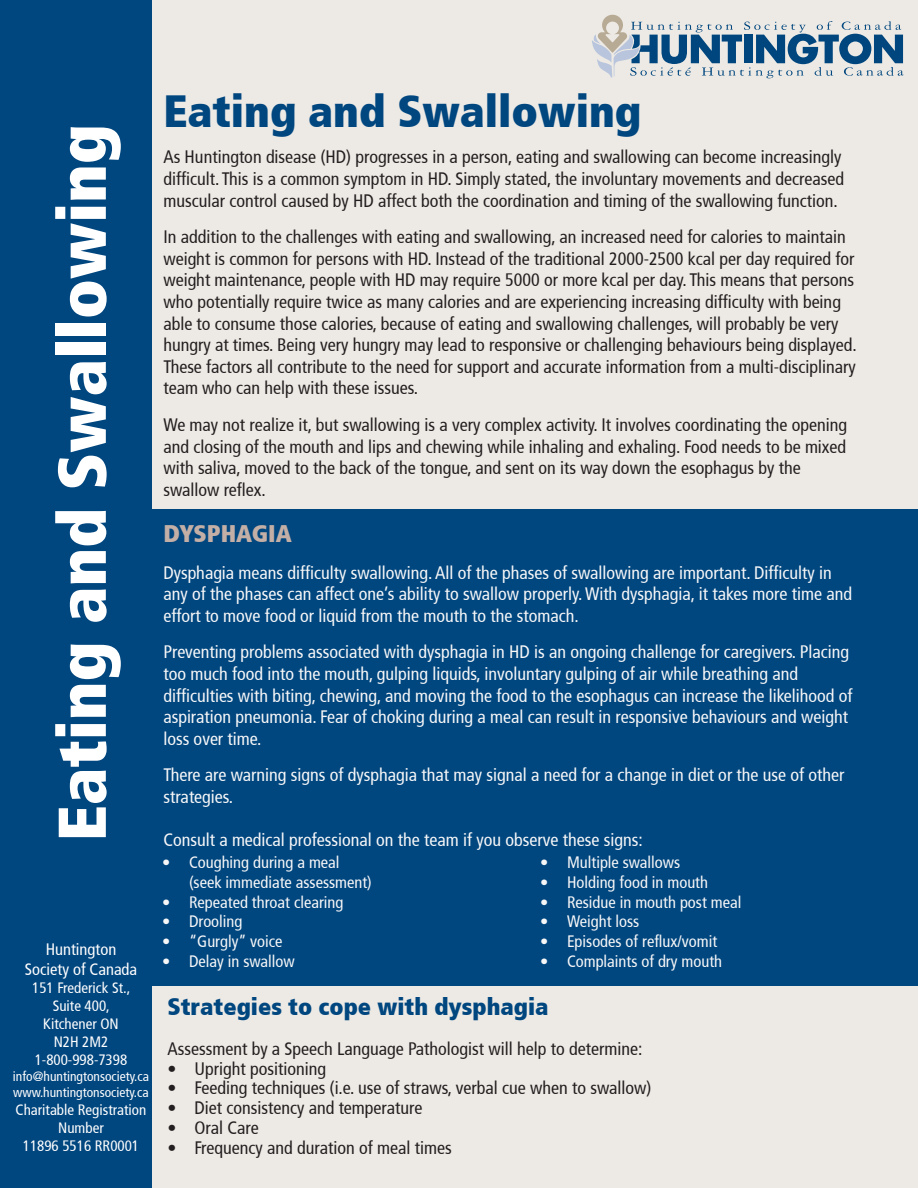
<style>
.page{position:relative;width:918px;height:1188px;background:#edeae5}
.page>*{position:absolute;margin:0;border:0;box-sizing:border-box;transform-origin:0 0}
.t1{font:900 condensed 67.5px "Frutiger";color:#fff}
.t2{font:900 condensed 45px "Frutiger";color:#00467f}
.t3{font:900 condensed 24px "Frutiger";color:#00467f}
.t4{font:900 condensed 24px "Frutiger";color:#c4afa6}
.t5{font:condensed 18px/21.6px "Frutiger";color:#231f20}
.t6{font:condensed 18px/21.6px "Frutiger";color:#f7f7f8}
.t7{font:condensed 16.5px/19.8px "Frutiger";color:#f7f7f8}
.t8{font:condensed 16.5px "Frutiger";color:#fff}
.t9{font:condensed 15px "Frutiger";color:#fff}
.t10{font:condensed 13.5px "Frutiger";color:#fff}
</style>
<div class="page">
<div style="left:0;top:0;width:151px;height:1188px;background:#00467f"></div>
<svg style="left:592px;top:15px;width:312px;height:63px"></svg>
<div style="left:144px;top:509px;width:774px;height:477px;background:#00467f"></div>
<p class="t1" style="left:41px;top:841px;width:719px;rotate:-90deg">Eating and Swallowing</p>
<p class="t8" style="left:46px;top:940px;width:72px">Huntington</p>
<p class="t8" style="left:25px;top:959px;width:114px">Society of Canada</p>
<p class="t9" style="left:32px;top:979px;width:100px">151 Frederick St.,</p>
<p class="t9" style="left:53px;top:997px;width:59px">Suite 400,</p>
<p class="t9" style="left:43px;top:1015px;width:77px">Kitchener ON</p>
<p class="t9" style="left:54px;top:1033px;width:56px">N2H 2M2</p>
<p class="t9" style="left:35px;top:1051px;width:94px">1-800-998-7398</p>
<p class="t10" style="left:13px;top:1068px;width:138px">info@huntingtonsociety.ca</p>
<p class="t10" style="left:13px;top:1085px;width:137px">www.huntingtonsociety.ca</p>
<p class="t9" style="left:16px;top:1101px;width:132px">Charitable Registration</p>
<p class="t9" style="left:58px;top:1119px;width:47px">Number</p>
<p class="t9" style="left:23px;top:1137px;width:118px">11896 5516 RR0001</p>
<p class="t2" style="left:163px;top:84px;width:480px">Eating and Swallowing</p>
<p class="t5" style="left:163px;top:147px;width:680px">As Huntington disease (HD) progresses in a person, eating and swallowing can become increasingly</p>
<p class="t5" style="left:163px;top:168px;width:682px">difficult. This is a common symptom in HD. Simply stated, the involuntary movements and decreased</p>
<p class="t5" style="left:163px;top:190px;width:676px">muscular control caused by HD affect both the coordination and timing of the swallowing function.</p>
<p class="t5" style="left:163px;top:226px;width:695px">In addition to the challenges with eating and swallowing, an increased need for calories to maintain weight is common for persons with HD. Instead of the traditional 2000-2500 kcal per day required for weight maintenance, people with HD may require 5000 or more kcal per day. This means that persons who potentially require twice as many calories and are experiencing increasing difficulty with being able to consume those calories, because of eating and swallowing challenges, will probably be very hungry at times. Being very hungry may lead to responsive or challenging behaviours being displayed.<br>These factors all contribute to the need for support and accurate information from a multi-disciplinary team who can help with these issues.</p>
<p class="t5" style="left:163px;top:414px;width:685px;text-align:justify">We may not realize it, but swallowing is a very complex activity. It involves coordinating the opening and closing of the mouth and lips and chewing while inhaling and exhaling. Food needs to be mixed with saliva, moved to the back of the tongue, and sent on its way down the esophagus by the</p>
<p class="t5" style="left:163px;top:479px;width:104px">swallow reflex.</p>
<p class="t4" style="left:163px;top:519px;width:130px">DYSPHAGIA</p>
<p class="t6" style="left:163px;top:562px;width:690px">Dysphagia means difficulty swallowing. All of the phases of swallowing are important. Difficulty in any of the phases can affect one’s ability to swallow properly. With dysphagia, it takes more time and effort to move food or liquid from the mouth to the stomach.</p>
<p class="t6" style="left:163px;top:642px;width:687px">Preventing problems associated with dysphagia in HD is an ongoing challenge for caregivers. Placing too much food into the mouth, gulping liquids, involuntary gulping of air while breathing and</p>
<p class="t6" style="left:163px;top:685px;width:691px">difficulties with biting, chewing, and moving the food to the esophagus can increase the likelihood of aspiration pneumonia. Fear of choking during a meal can result in responsive behaviours and weight loss over time.</p>
<p class="t6" style="left:163px;top:765px;width:683px">There are warning signs of dysphagia that may signal a need for a change in diet or the use of other strategies.</p>
<p class="t6" style="left:163px;top:829px;width:481px">Consult a medical professional on the team if you observe these signs:</p>
<p class="t7" style="left:189px;top:852px;width:184px;text-indent:-27px">• Coughing during a meal (seek immediate assessment)</p>
<p class="t7" style="left:162px;top:892px;width:183px">• Repeated throat clearing</p>
<p class="t7" style="left:162px;top:912px;width:82px">• Drooling</p>
<p class="t7" style="left:162px;top:932px;width:122px">• “Gurgly” voice</p>
<p class="t7" style="left:162px;top:951px;width:134px">• Delay in swallow</p>
<p class="t7" style="left:540px;top:852px;width:142px">• Multiple swallows</p>
<p class="t7" style="left:540px;top:872px;width:170px">• Holding food in mouth</p>
<p class="t7" style="left:540px;top:892px;width:203px">• Residue in mouth post meal</p>
<p class="t7" style="left:540px;top:912px;width:101px">• Weight loss</p>
<p class="t7" style="left:540px;top:932px;width:179px">• Episodes of reflux/vomit</p>
<p class="t7" style="left:540px;top:951px;width:184px">• Complaints of dry mouth</p>
<p class="t3" style="left:167px;top:992px;width:383px">Strategies to cope with dysphagia</p>
<p class="t5" style="left:167px;top:1038px;width:476px">Assessment by a Speech Language Pathologist will help to determine:</p>
<p class="t5" style="left:167px;top:1058px;width:160px">• Upright positioning</p>
<p class="t5" style="left:167px;top:1077px;width:485px">• Feeding techniques (i.e. use of straws, verbal cue when to swallow)</p>
<p class="t5" style="left:167px;top:1097px;width:257px">• Diet consistency and temperature</p>
<p class="t5" style="left:167px;top:1117px;width:93px">• Oral Care</p>
<p class="t5" style="left:167px;top:1137px;width:286px">• Frequency and duration of meal times</p>
</div>
